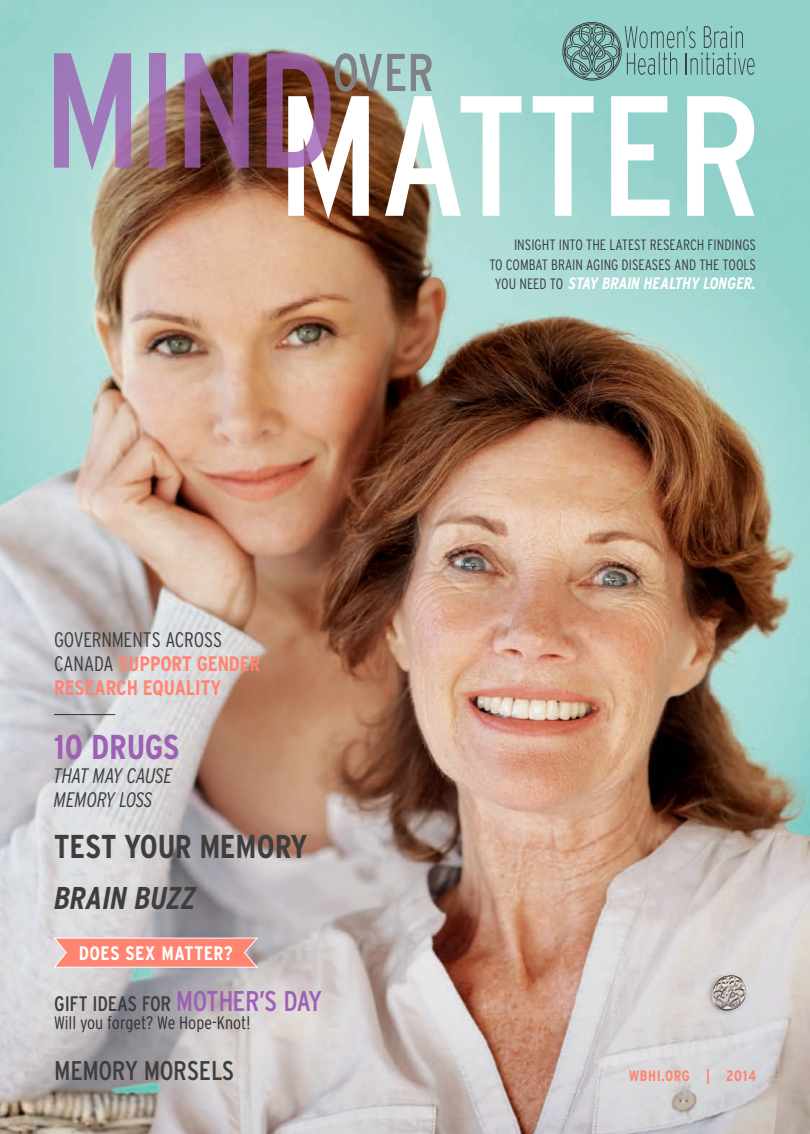
<style>
.page{position:relative;width:810px;height:1134px;background:#fff}
.page>*{position:absolute;margin:0;border:0;box-sizing:border-box;transform-origin:0 0}
.t1{font:700 condensed 34.5px "Interstate";letter-spacing:-.005em;color:#9e60b4}
.t2{font:700 condensed 33px "Interstate";color:#3e3e3f}
.t3{font:italic 700 condensed 31.5px "Interstate";letter-spacing:-.02em;color:#3e3e3f}
.t4{font:condensed 27px "Interstate";color:#3e3e3f}
.t5{font:700 condensed 21px/24px "Interstate";color:#ff8572}
.t6{font:condensed 21px "Interstate";letter-spacing:-.01em;color:#3e3e3f}
.t7{font:italic 300 condensed 21px/24px "Interstate";color:#3e3e3f}
.t8{font:700 condensed 19.5px "Interstate";letter-spacing:.02em;color:#fff}
.t9{font:300 condensed 18px "Interstate";color:#312f30}
.t10{font:italic 700 condensed 16.5px "Interstate";color:#fff}
.t11{font:300 condensed 15px/19.5px "Interstate";color:#3e3e3f;text-align:right}
.t12{font:700 condensed 15px "Interstate";letter-spacing:.04em;color:#ff8572}
.s1{font-weight:300;font-style:normal;font-size:15px;color:#3e3e3f}
.s2{font-weight:300;color:#3e3e3f}
.s3{font-size:28.5px;color:#9e60b4}
</style>
<div class="page">
<img style="left:0;top:0;width:810px;height:1134px">
<svg style="left:533px;top:96px;width:61px;height:120px"></svg>
<svg style="left:611px;top:96px;width:59px;height:120px"></svg>
<svg style="left:687px;top:96px;width:68px;height:120px"></svg>
<svg style="left:54px;top:53px;width:77px;height:118px"></svg>
<div style="left:150px;top:53px;width:16px;height:115px;background:linear-gradient(to bottom,#a47ec0,#995a95)"></div>
<svg style="left:185px;top:53px;width:64px;height:115px"></svg>
<svg style="left:267px;top:53px;width:254px;height:166px"></svg>
<svg style="left:564px;top:23px;width:191px;height:56px"></svg>
<svg style="left:53px;top:937px;width:206px;height:31px"></svg>
<hr style="left:54px;top:714px;width:61px;height:1px;background:#312f30">
<p class="t11" style="left:489px;top:235px;width:268px">INSIGHT INTO THE LATEST RESEARCH FINDINGS<br>TO COMBAT BRAIN AGING DISEASES AND THE TOOLS</p>
<p class="t10" style="left:495px;top:274px;width:263px"><span class="s1">YOU NEED TO</span> STAY BRAIN HEALTHY LONGER.</p>
<p class="t5" style="left:54px;top:627px;width:208px"><span class="s2">GOVERNMENTS ACROSS<br>CANADA</span> SUPPORT GENDER<br>RESEARCH EQUALITY</p>
<p class="t1" style="left:54px;top:726px;width:127px">10 DRUGS</p>
<p class="t7" style="left:54px;top:763px;width:120px">THAT MAY CAUSE<br>MEMORY LOSS</p>
<p class="t2" style="left:54px;top:826px;width:255px">TEST YOUR MEMORY</p>
<p class="t3" style="left:54px;top:879px;width:143px">BRAIN BUZZ</p>
<p class="t8" style="left:79px;top:941px;width:155px">DOES SEX MATTER?</p>
<p class="t6" style="left:54px;top:991px;width:270px">GIFT IDEAS FOR <span class="s3">MOTHER’S DAY</span></p>
<p class="t9" style="left:54px;top:1012px;width:198px">Will you forget? We Hope-Knot!</p>
<p class="t4" style="left:54px;top:1054px;width:182px">MEMORY MORSELS</p>
<p class="t12" style="left:629px;top:1067px;width:128px">WBHI.ORG | 2014</p>
</div>
